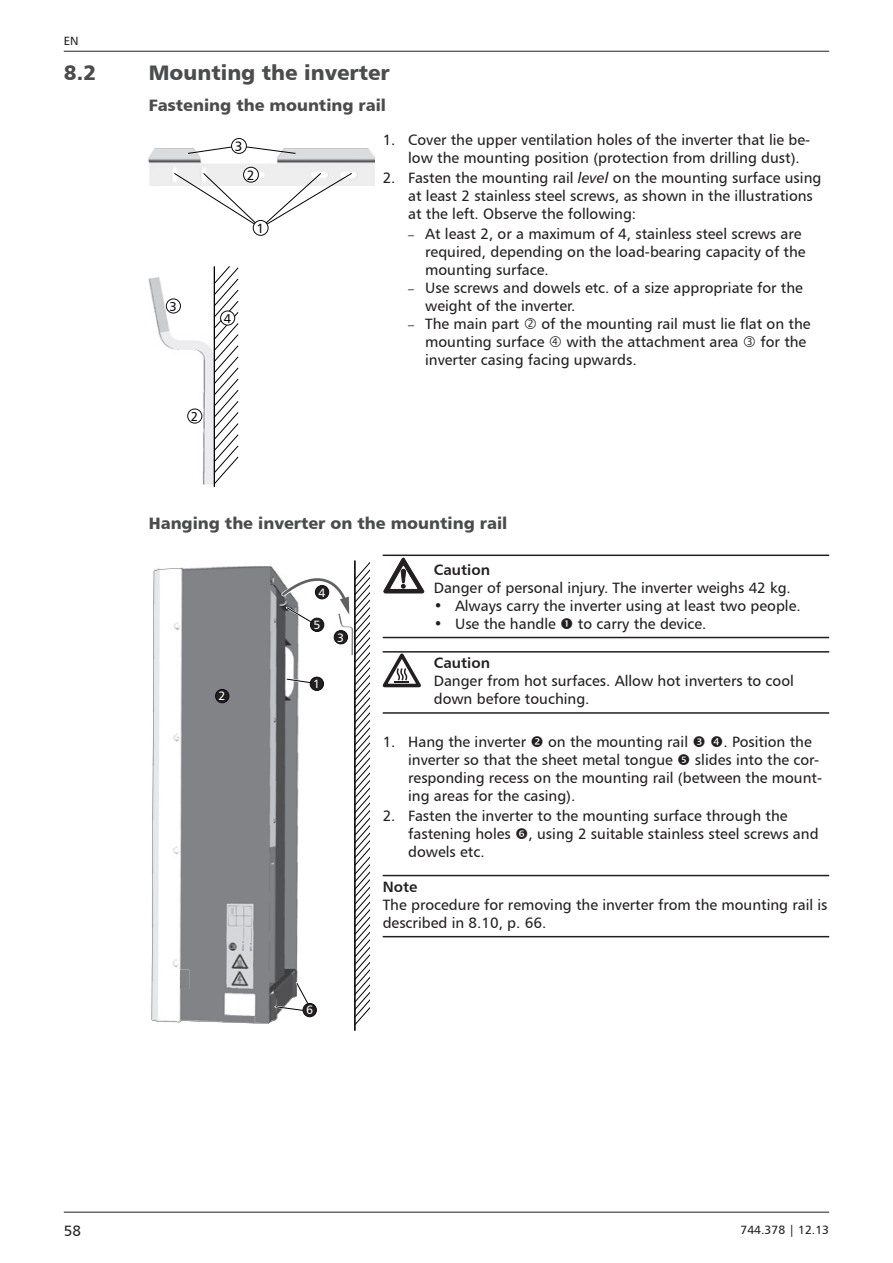
<style>
.page{position:relative;width:893px;height:1263px;background:#fff}
.page>*{position:absolute;margin:0;border:0;box-sizing:border-box;transform-origin:0 0}
.t1{font:21px "Humanist 777 BT Black B";color:#4b4c4d}
.t2{font:16.5px "Humanist 777 BT Black B";color:#4b4c4d}
.t3{font:15px/18px "Humanist 777 BT Roman B";color:#231f20}
.t4{font:15px "Humanist 777 BT Bold B";color:#231f20}
.t5{font:13.5px "Humanist 777 BT Roman B";color:#0e0b10}
.t6{font:12.9px "Humanist 777 BT Roman B";color:#0e0b10}
.t7{font:12.15px "Humanist 777 BT Roman B";color:#fff}
.t8{font:12px "Humanist 777 BT Roman B";color:#231f20}
.s1{font-family:"Humanist 777 BT Italic B"}
.s2{font-size:12px}
</style>
<div class="page">
<img style="left:149px;top:148px;width:225px;height:38px">
<svg style="left:174px;top:173px;width:178px;height:56px"></svg>
<div style="left:253px;top:220px;width:15px;height:15px;background:#fff;border-radius:50%"></div>
<div style="left:253px;top:220px;width:15px;height:16px;border:1px solid #0e0b10;border-radius:50%"></div>
<div style="left:244px;top:167px;width:14px;height:15px;background:#fff;border-radius:50%"></div>
<div style="left:243px;top:167px;width:16px;height:15px;border:1px solid #0e0b10;border-radius:50%"></div>
<svg style="left:188px;top:146px;width:108px;height:8px"></svg>
<div style="left:232px;top:138px;width:14px;height:15px;background:#fff;border-radius:50%"></div>
<div style="left:231px;top:138px;width:16px;height:16px;border:1px solid #0e0b10;border-radius:50%"></div>
<img style="left:149px;top:277px;width:64px;height:207px">
<div style="left:188px;top:409px;width:14px;height:14px;background:#fff;border-radius:50%"></div>
<div style="left:187px;top:409px;width:15px;height:14px;border:1px solid #0e0b10;border-radius:50%"></div>
<div style="left:166px;top:299px;width:14px;height:14px;background:#fff;border-radius:50%"></div>
<div style="left:166px;top:299px;width:15px;height:14px;border:1px solid #0e0b10;border-radius:50%"></div>
<hr style="left:214px;top:266px;width:1px;height:221px;background:#000">
<svg style="left:213px;top:266px;width:26px;height:219px"></svg>
<div style="left:221px;top:311px;width:14px;height:14px;background:#fff;border-radius:50%"></div>
<div style="left:220px;top:311px;width:15px;height:14px;border:1px solid #0e0b10;border-radius:50%"></div>
<svg style="left:152px;top:567px;width:121px;height:457px;fill:#818386"></svg>
<hr style="left:354px;top:560px;width:2px;height:471px;background:#000">
<div style="left:216px;top:689px;width:13px;height:14px;background:#231f20;border-radius:50%"></div>
<div style="left:215px;top:689px;width:14px;height:14px;border:1px solid #0f0c12;border-radius:50%"></div>
<svg style="left:273px;top:561px;width:97px;height:464px"></svg>
<div style="left:310px;top:618px;width:14px;height:13px;background:#231f20;border-radius:50%"></div>
<div style="left:310px;top:618px;width:14px;height:14px;border:1px solid #0f0c12;border-radius:50%"></div>
<div style="left:303px;top:1003px;width:13px;height:14px;background:#231f20;border-radius:50%"></div>
<div style="left:303px;top:1003px;width:14px;height:14px;border:1px solid #0f0c12;border-radius:50%"></div>
<svg style="left:223px;top:1015px;width:32px;height:8px"></svg>
<img style="left:170px;top:969px;width:19px;height:20px">
<hr style="left:383px;top:554px;width:446px;height:2px;background:#231f20">
<hr style="left:383px;top:637px;width:446px;height:1px;background:#231f20">
<hr style="left:383px;top:651px;width:446px;height:2px;background:#231f20">
<hr style="left:383px;top:712px;width:446px;height:2px;background:#231f20">
<hr style="left:383px;top:875px;width:446px;height:1px;background:#231f20">
<hr style="left:383px;top:936px;width:446px;height:1px;background:#231f20">
<svg style="left:384px;top:558px;width:40px;height:35px"></svg>
<svg style="left:383px;top:653px;width:38px;height:35px"></svg>
<hr style="left:64px;top:1212px;width:765px;height:1px;background:#231f20">
<hr style="left:64px;top:51px;width:765px;height:1px;background:#231f20">
<p class="t8" style="left:64px;top:34px;width:16px">EN</p>
<h1 class="t1" style="left:64px;top:59px;width:34px">8.2</h1>
<h1 class="t1" style="left:149px;top:59px;width:242px">Mounting the inverter</h1>
<p class="t2" style="left:149px;top:95px;width:239px">Fastening the mounting rail</p>
<p class="t6" style="left:170px;top:298px;width:9px">3</p>
<p class="t5" style="left:235px;top:138px;width:9px">3</p>
<p class="t5" style="left:247px;top:166px;width:9px">2</p>
<p class="t5" style="left:257px;top:220px;width:9px">1</p>
<p class="t6" style="left:224px;top:310px;width:9px">4</p>
<p class="t6" style="left:191px;top:408px;width:9px">2</p>
<p class="t3" style="left:408px;top:130px;width:404px;text-indent:-26px">1. Cover the upper ventilation holes of the inverter that lie be&shy;low the mounting position (protection from drilling dust).</p>
<p class="t3" style="left:408px;top:168px;width:415px;text-indent:-26px">2. Fasten the mounting rail <span class="s1">level</span> on the mounting surface using at least 2 stainless steel screws, as shown in the illustrations at the left. Observe the following:</p>
<p class="t3" style="left:425px;top:224px;width:382px;text-indent:-17px"><span class="s2">–</span> At least 2, or a maximum of 4, stainless steel screws are required, depending on the load-bearing capacity of the mounting surface.</p>
<p class="t3" style="left:425px;top:278px;width:379px;text-indent:-17px"><span class="s2">–</span> Use screws and dowels etc. of a size appropriate for the weight of the inverter.</p>
<p class="t3" style="left:408px;top:314px;width:113px"><span class="s2">–</span> The main part</p>
<p class="t3" style="left:425px;top:314px;width:387px;text-indent:116px">of the mounting rail must lie flat on the mounting surface</p>
<p class="t3" style="left:566px;top:332px;width:173px">with the attachment area</p>
<p class="t3" style="left:760px;top:332px;width:47px">for the</p>
<p class="t3" style="left:425px;top:350px;width:213px">inverter casing facing upwards.</p>
<p class="t2" style="left:149px;top:513px;width:360px">Hanging the inverter on the mounting rail</p>
<p class="t7" style="left:219px;top:689px;width:8px">2</p>
<p class="t7" style="left:318px;top:585px;width:8px">4</p>
<p class="t7" style="left:314px;top:617px;width:8px">5</p>
<p class="t7" style="left:337px;top:630px;width:8px">3</p>
<p class="t7" style="left:313px;top:676px;width:8px">1</p>
<p class="t7" style="left:306px;top:1003px;width:8px">6</p>
<p class="t4" style="left:434px;top:560px;width:58px">Caution</p>
<p class="t3" style="left:434px;top:578px;width:359px">Danger of personal injury. The inverter weighs 42 kg.</p>
<p class="t3" style="left:434px;top:596px;width:368px">• Always carry the inverter using at least two people.</p>
<p class="t3" style="left:434px;top:614px;width:124px">• Use the handle</p>
<p class="t3" style="left:578px;top:614px;width:130px">to carry the device.</p>
<p class="t4" style="left:434px;top:653px;width:58px">Caution</p>
<p class="t3" style="left:434px;top:671px;width:362px">Danger from hot surfaces. Allow hot inverters to cool down before touching.</p>
<p class="t3" style="left:383px;top:733px;width:145px">1. Hang the inverter</p>
<p class="t3" style="left:548px;top:733px;width:141px">on the mounting rail</p>
<p class="t3" style="left:723px;top:733px;width:90px">. Position the</p>
<p class="t3" style="left:408px;top:751px;width:266px">inverter so that the sheet metal tongue</p>
<p class="t3" style="left:408px;top:751px;width:415px;text-indent:287px">slides into the cor&shy;responding recess on the mounting rail (between the mount&shy;ing areas for the casing).</p>
<p class="t3" style="left:408px;top:807px;width:412px;text-indent:-26px">2. Fasten the inverter to the mounting surface through the fastening holes , using 2 suitable stainless steel screws and dowels etc.</p>
<p class="t4" style="left:383px;top:877px;width:36px">Note</p>
<p class="t3" style="left:383px;top:895px;width:446px">The procedure for removing the inverter from the mounting rail is described in 8.10, p. 66.</p>
<p class="t3" style="left:64px;top:1221px;width:19px">58</p>
<p class="t8" style="left:740px;top:1222px;width:90px">744.378 | 12.13</p>
</div>
